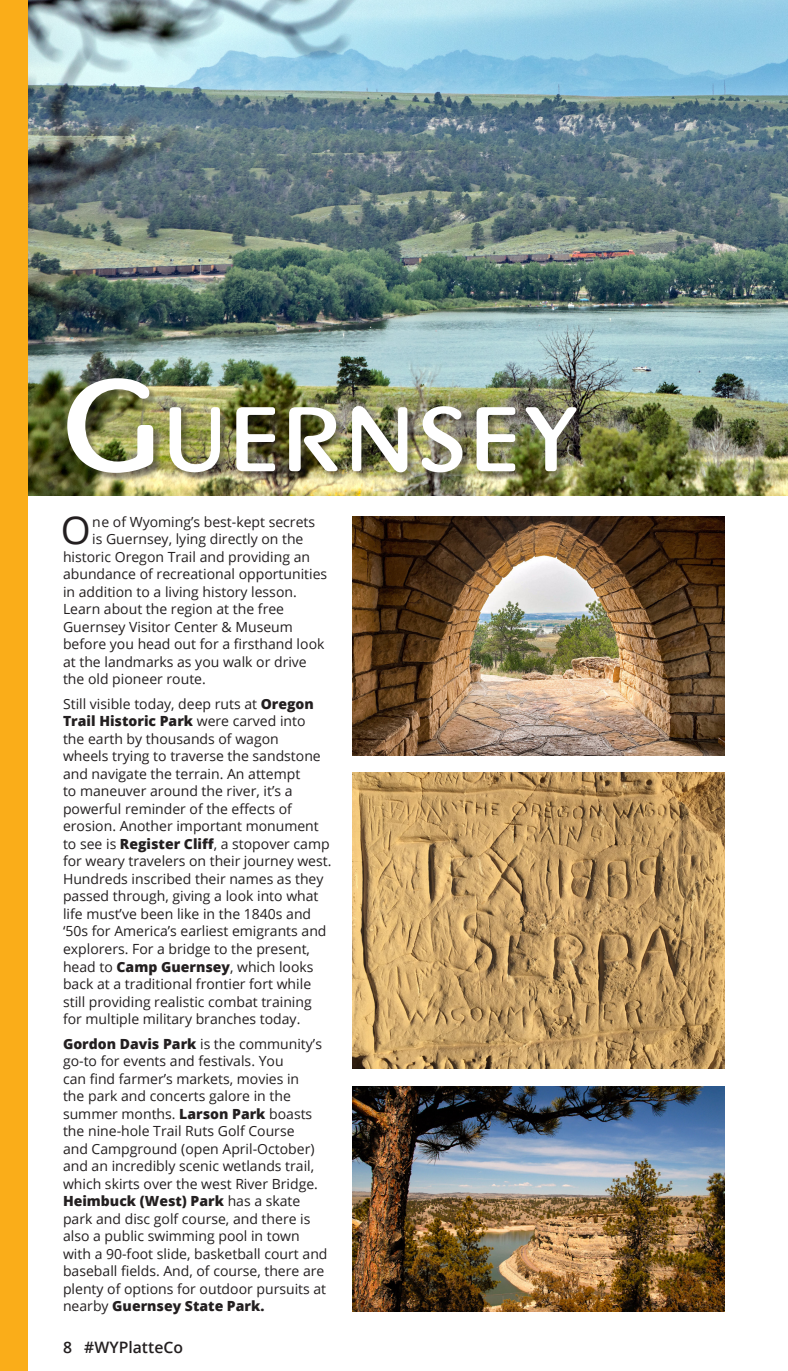
<style>
.page{position:relative;width:788px;height:1371px;background:#fff}
.page>*{position:absolute;margin:0;border:0;box-sizing:border-box;transform-origin:0 0}
.t1{font:500 95.55px "Pinot Grigio Modern";letter-spacing:.055em;color:#fff}
.Content{font:38.5px "Open Sans";color:#231f20}
.t2{font:600 15.75px "Open Sans";color:#231f20}
.Content-2{font:14px/17.5px "Open Sans";color:#231f20}
.s1{font-size:136.5px}
.s2{font-weight:800}
</style>
<div class="page">
<img style="left:27px;top:0;width:761px;height:495px">
<img style="left:352px;top:516px;width:372px;height:239px">
<img style="left:352px;top:773px;width:372px;height:295px">
<div style="left:69px;top:380px;width:516px;height:101px;background:#231f20;opacity:.4"></div>
<div style="left:0;top:0;width:27px;height:1370px;background:#faad19"></div>
<img style="left:352px;top:1086px;width:372px;height:224px">
<p class="t1" style="left:63px;top:392px;width:517px"><span class="s1">G</span>UERNSEY</p>
<p class="Content" style="left:61px;top:504px;width:32px">O</p>
<p class="Content-2" style="left:92px;top:512px;width:224px">ne of Wyoming’s best-kept secrets</p>
<p class="Content-2" style="left:92px;top:530px;width:213px">is Guernsey, lying directly on the</p>
<p class="Content-2" style="left:63px;top:547px;width:248px">historic Oregon Trail and providing an</p>
<p class="Content-2" style="left:63px;top:565px;width:266px">abundance of recreational opportunities</p>
<p class="Content-2" style="left:63px;top:582px;width:235px">in addition to a living history lesson.</p>
<p class="Content-2" style="left:63px;top:600px;width:222px">Learn about the region at the free</p>
<p class="Content-2" style="left:63px;top:617px;width:231px">Guernsey Visitor Center &amp; Museum</p>
<p class="Content-2" style="left:63px;top:635px;width:263px">before you head out for a firsthand look</p>
<p class="Content-2" style="left:63px;top:652px;width:245px">at the landmarks as you walk or drive</p>
<p class="Content-2" style="left:63px;top:670px;width:144px">the old pioneer route.</p>
<p class="Content-2" style="left:63px;top:694px;width:270px">Still visible today, deep ruts at <span class="s2">Oregon Trail Historic Park</span> were carved into<br>the earth by thousands of wagon<br>wheels trying to traverse the sandstone and navigate the terrain. An attempt<br>to maneuver around the river, it’s a powerful reminder of the effects of erosion. Another important monument to see is <span class="s2">Register Cliff</span>, a stopover camp for weary travelers on their journey west.<br>Hundreds inscribed their names as they passed through, giving a look into what life must’ve been like in the 1840s and ‘50s for America’s earliest emigrants and explorers. For a bridge to the present, head to <span class="s2">Camp Guernsey</span>, which looks back at a traditional frontier fort while still providing realistic combat training for multiple military branches today.</p>
<p class="Content-2" style="left:63px;top:1034px;width:266px"><span class="s2">Gordon Davis Park</span> is the community’s go-to for events and festivals. You<br>can find farmer’s markets, movies in<br>the park and concerts galore in the summer months. <span class="s2">Larson Park</span> boasts the nine-hole Trail Ruts Golf Course<br>and Campground (open April-October) and an incredibly scenic wetlands trail, which skirts over the west River Bridge.<br><span class="s2">Heimbuck (West) Park</span> has a skate park and disc golf course, and there is also a public swimming pool in town with a 90-foot slide, basketball court and baseball fields. And, of course, there are plenty of options for outdoor pursuits at nearby <span class="s2">Guernsey State Park.</span></p>
<p class="t2" style="left:63px;top:1335px;width:121px">8 #WYPlatteCo</p>
</div>
